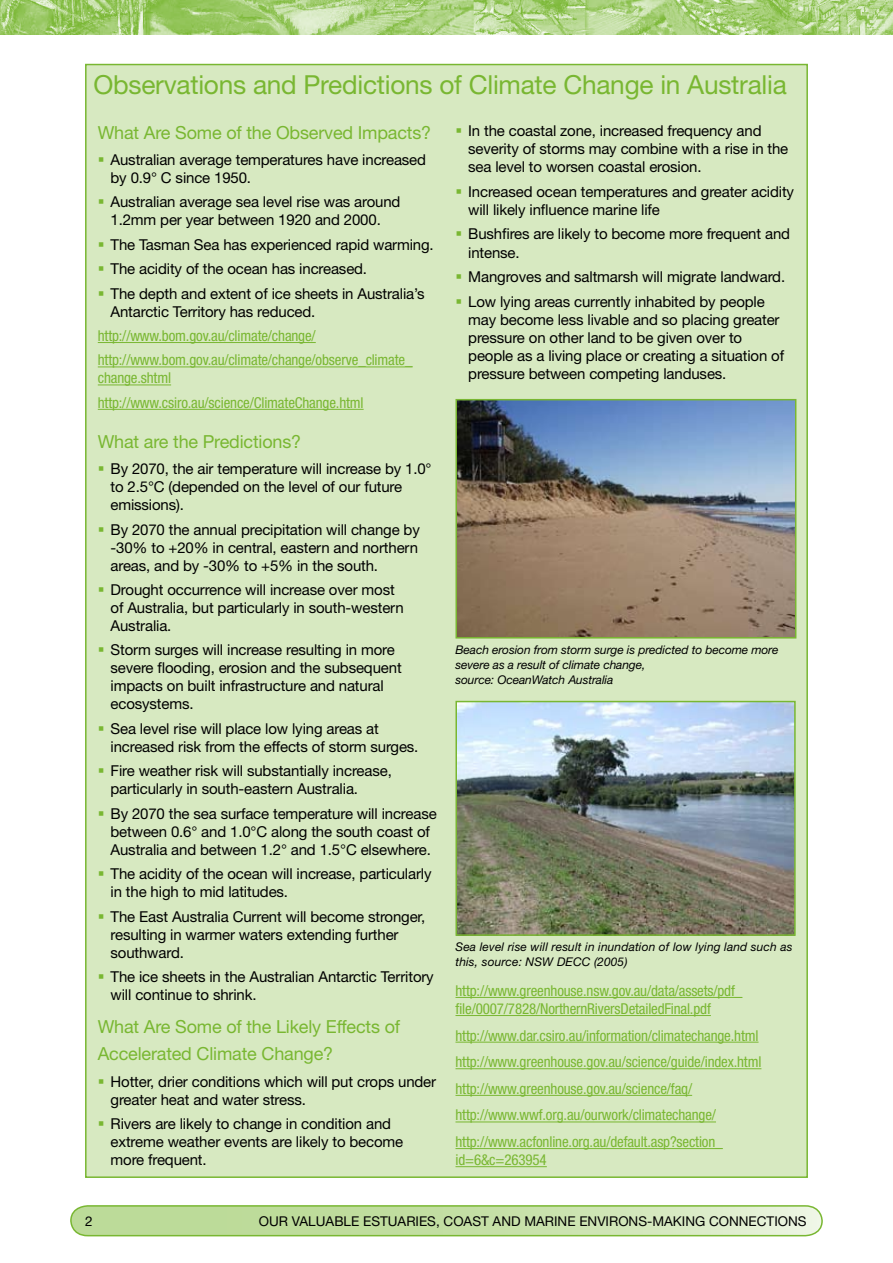
<style>
.page{position:relative;width:893px;height:1263px;background:#fff}
.page>*{position:absolute;margin:0;border:0;box-sizing:border-box;transform-origin:0 0}
.t1{font:26.25px "Helvetica Neue";letter-spacing:-.01em;color:#79b732}
.t2{font:18px/27px "Helvetica Neue";letter-spacing:-.01em;color:#79b732}
.t3{font:15px/18px "Helvetica Neue";letter-spacing:-.01em;color:#000}
.t4{font:condensed 15px/26.5px "Helvetica Neue";letter-spacing:-.01em;color:#79b732}
.t5{font:13.5px "Helvetica Neue";color:#000}
.t6{font:italic 12px/15.1px "Helvetica Neue";letter-spacing:-.01em;color:#000}
.t7{font:italic 12px/15.1px "Helvetica Neue";letter-spacing:.01em;color:#000}
.s1{color:#79b732}
</style>
<div class="page">
<svg style="left:70px;top:1205px;width:753px;height:32px"></svg>
<img style="left:0;top:0;width:893px;height:34px">
<div style="left:85px;top:64px;width:723px;height:1114px;background:#d7e9c1;border:2px solid #79b732"></div>
<hr style="left:98px;top:342px;width:218px;height:1px;background:#79b732">
<hr style="left:98px;top:367px;width:315px;height:1px;background:#79b732">
<hr style="left:98px;top:385px;width:73px;height:1px;background:#79b732">
<hr style="left:98px;top:409px;width:266px;height:1px;background:#79b732">
<hr style="left:455px;top:997px;width:287px;height:1px;background:#79b732">
<hr style="left:455px;top:1015px;width:256px;height:1px;background:#79b732">
<hr style="left:455px;top:1042px;width:303px;height:1px;background:#79b732">
<hr style="left:455px;top:1068px;width:306px;height:1px;background:#79b732">
<hr style="left:455px;top:1095px;width:237px;height:1px;background:#79b732">
<hr style="left:455px;top:1121px;width:261px;height:1px;background:#79b732">
<hr style="left:455px;top:1148px;width:268px;height:1px;background:#79b732">
<hr style="left:455px;top:1166px;width:92px;height:1px;background:#79b732">
<img style="left:458px;top:402px;width:335px;height:233px">
<div style="left:455px;top:399px;width:341px;height:239px;border:2px solid #79b732"></div>
<img style="left:458px;top:704px;width:335px;height:229px">
<div style="left:455px;top:701px;width:341px;height:235px;border:2px solid #79b732"></div>
<h1 class="t1" style="left:94px;top:69px;width:695px">Observations and Predictions of Climate Change in Australia</h1>
<p class="t2" style="left:98px;top:118px;width:335px">What Are Some of the Observed Impacts?</p>
<p class="t3" style="left:111px;top:150px;width:317px;text-indent:-13px"><span class="s1">▪</span> Australian average temperatures have increased by 0.9° C since 1950.</p>
<p class="t3" style="left:98px;top:193px;width:304px;text-align:center"><span class="s1">▪</span> Australian average sea level rise was around<br>1.2mm per year between 1920 and 2000.</p>
<p class="t3" style="left:98px;top:235px;width:337px"><span class="s1">▪</span> The Tasman Sea has experienced rapid warming.</p>
<p class="t3" style="left:98px;top:260px;width:271px"><span class="s1">▪</span> The acidity of the ocean has increased.</p>
<p class="t3" style="left:111px;top:284px;width:315px;text-indent:-13px"><span class="s1">▪</span> The depth and extent of ice sheets in Australia’s<br>Antarctic Territory has reduced.</p>
<p class="t4" style="left:98px;top:323px;width:316px;line-height:24.5px">http://www.bom.gov.au/climate/change/ http://www.bom.gov.au/climate/change/observe_climate_</p>
<p class="t4" style="left:98px;top:366px;width:267px;line-height:24.5px">change.shtml http://www.csiro.au/science/ClimateChange.html</p>
<p class="t2" style="left:98px;top:427px;width:205px">What are the Predictions?</p>
<p class="t3" style="left:111px;top:460px;width:322px;text-indent:-13px"><span class="s1">▪</span> By 2070, the air temperature will increase by 1.0° to 2.5°C (depended on the level of our future emissions).</p>
<p class="t3" style="left:111px;top:520px;width:311px;text-indent:-13px"><span class="s1">▪</span> By 2070 the annual precipitation will change by -30% to +20% in central, eastern and northern areas, and by -30% to +5% in the south.</p>
<p class="t3" style="left:111px;top:580px;width:295px;text-indent:-13px"><span class="s1">▪</span> Drought occurrence will increase over most of Australia, but particularly in south-western<br>Australia.</p>
<p class="t3" style="left:111px;top:641px;width:293px;text-indent:-13px"><span class="s1">▪</span> Storm surges will increase resulting in more severe flooding, erosion and the subsequent impacts on built infrastructure and natural ecosystems.</p>
<p class="t3" style="left:111px;top:719px;width:309px;text-indent:-13px"><span class="s1">▪</span> Sea level rise will place low lying areas at increased risk from the effects of storm surges.</p>
<p class="t3" style="left:111px;top:762px;width:283px;text-indent:-13px"><span class="s1">▪</span> Fire weather risk will substantially increase, particularly in south-eastern Australia.</p>
<p class="t3" style="left:98px;top:804px;width:340px;text-align:center"><span class="s1">▪</span> By 2070 the sea surface temperature will increase between 0.6° and 1.0°C along the south coast of<br>Australia and between 1.2° and 1.5°C elsewhere.</p>
<p class="t3" style="left:111px;top:864px;width:322px;text-indent:-13px"><span class="s1">▪</span> The acidity of the ocean will increase, particularly in the high to mid latitudes.</p>
<p class="t3" style="left:111px;top:907px;width:316px;text-indent:-13px"><span class="s1">▪</span> The East Australia Current will become stronger, resulting in warmer waters extending further southward.</p>
<p class="t3" style="left:111px;top:967px;width:325px;text-indent:-13px"><span class="s1">▪</span> The ice sheets in the Australian Antarctic Territory will continue to shrink.</p>
<p class="t2" style="left:98px;top:1013px;width:304px">What Are Some of the Likely Effects of<br>Accelerated Climate Change?</p>
<p class="t3" style="left:111px;top:1072px;width:327px;text-indent:-13px"><span class="s1">▪</span> Hotter, drier conditions which will put crops under greater heat and water stress.</p>
<p class="t3" style="left:111px;top:1114px;width:294px;text-indent:-13px"><span class="s1">▪</span> Rivers are likely to change in condition and extreme weather events are likely to become more frequent.</p>
<p class="t3" style="left:468px;top:122px;width:322px;text-indent:-13px"><span class="s1">▪</span> In the coastal zone, increased frequency and severity of storms may combine with a rise in the sea level to worsen coastal erosion.</p>
<p class="t3" style="left:468px;top:182px;width:327px;text-indent:-13px"><span class="s1">▪</span> Increased ocean temperatures and greater acidity will likely influence marine life</p>
<p class="t3" style="left:468px;top:225px;width:323px;text-indent:-13px"><span class="s1">▪</span> Bushfires are likely to become more frequent and intense.</p>
<p class="t3" style="left:455px;top:267px;width:331px"><span class="s1">▪</span> Mangroves and saltmarsh will migrate landward.</p>
<p class="t3" style="left:468px;top:292px;width:317px;text-indent:-13px"><span class="s1">▪</span> Low lying areas currently inhabited by people may become less livable and so placing greater pressure on other land to be given over to people as a living place or creating a situation of pressure between competing landuses.</p>
<p class="t6" style="left:455px;top:642px;width:325px">Beach erosion from storm surge is predicted to become more severe as a result of climate change,<br>source: OceanWatch Australia</p>
<p class="t7" style="left:455px;top:939px;width:339px">Sea level rise will result in inundation of low lying land such as this, source: NSW DECC (2005)</p>
<p class="t4" style="left:455px;top:981px;width:288px;line-height:18.1px">http://www.greenhouse.nsw.gov.au/data/assets/pdf_ file/0007/7828/NorthernRiversDetailedFinal.pdf</p>
<p class="t4" style="left:455px;top:1022px;width:307px">http://www.dar.csiro.au/information/climatechange.html http://www.greenhouse.gov.au/science/guide/index.html http://www.greenhouse.gov.au/science/faq/ http://www.wwf.org.au/ourwork/climatechange/ http://www.acfonline.org.au/default.asp?section_</p>
<p class="t4" style="left:455px;top:1146px;width:93px">id=6&amp;c=263954</p>
<p class="t5" style="left:85px;top:1213px;width:9px">2</p>
<p class="t5" style="left:259px;top:1213px;width:549px">OUR VALUABLE ESTUARIES, COAST AND MARINE ENVIRONS-MAKING CONNECTIONS</p>
</div>
